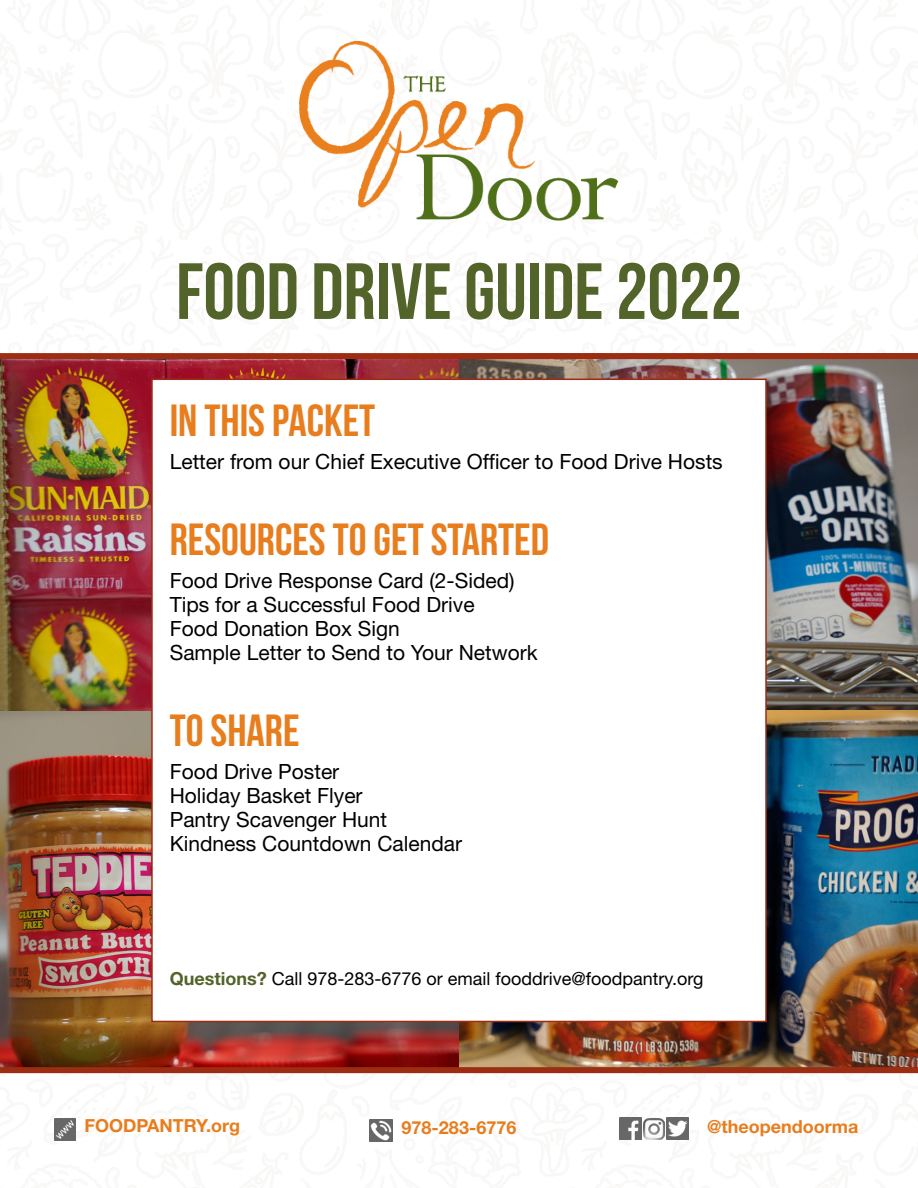
<style>
.page{position:relative;width:918px;height:1188px;background:#fff}
.page>*{position:absolute;margin:0;border:0;box-sizing:border-box;transform-origin:0 0}
.t1{font:700 79.5px "Bebas Neue";color:#526429}
.t2{font:700 45px "Bebas Neue";color:#e87d1e}
.t3{font:21px "Helvetica Neue LT Std";color:#000}
.t4{font:18px "Helvetica Neue LT Std";color:#000}
.t5{font:700 18px "Helvetica Neue LT Std";color:#e87d1e}
.s1{font-weight:700;color:#526429}
</style>
<div class="page">
<img style="left:0;top:711px;width:918px;height:356px">
<img style="left:0;top:359px;width:459px;height:352px">
<img style="left:459px;top:359px;width:459px;height:350px">
<img style="left:300px;top:41px;width:318px;height:179px">
<img style="left:370px;top:1119px;width:22px;height:23px">
<img style="left:54px;top:1118px;width:22px;height:22px">
<img style="left:643px;top:1119px;width:21px;height:21px">
<img style="left:619px;top:1118px;width:22px;height:22px">
<img style="left:666px;top:1118px;width:22px;height:22px">
<div style="left:0;top:353px;width:918px;height:6px;background:#9c2d13"></div>
<div style="left:151px;top:379px;width:616px;height:643px;background:#fff;border:2px solid #9c2d13"></div>
<div style="left:0;top:1067px;width:918px;height:6px;background:#9c2d13"></div>
<p class="t1" style="left:176px;top:248px;width:567px">FOOD DRIVE GUIDE 2022</p>
<p class="t2" style="left:170px;top:395px;width:207px">IN THIS PACKET</p>
<p class="t3" style="left:170px;top:449px;width:555px">Letter from our Chief Executive Officer to Food Drive Hosts</p>
<p class="t2" style="left:170px;top:515px;width:381px">RESOURCES TO GET STARTED</p>
<p class="t3" style="left:170px;top:568px;width:346px">Food Drive Response Card (2-Sided)</p>
<p class="t3" style="left:170px;top:592px;width:306px">Tips for a Successful Food Drive</p>
<p class="t3" style="left:170px;top:616px;width:232px">Food Donation Box Sign</p>
<p class="t3" style="left:170px;top:640px;width:369px">Sample Letter to Send to Your Network</p>
<p class="t2" style="left:170px;top:706px;width:131px">TO SHARE</p>
<p class="t3" style="left:170px;top:759px;width:171px">Food Drive Poster</p>
<p class="t3" style="left:170px;top:783px;width:194px">Holiday Basket Flyer</p>
<p class="t3" style="left:170px;top:807px;width:219px">Pantry Scavenger Hunt</p>
<p class="t3" style="left:170px;top:831px;width:294px">Kindness Countdown Calendar</p>
<p class="t4" style="left:170px;top:967px;width:535px"><span class="s1">Questions?</span> Call 978-283-6776 or email fooddrive@foodpantry.org</p>
<p class="t5" style="left:84px;top:1115px;width:157px">FOODPANTRY.org</p>
<p class="t5" style="left:402px;top:1117px;width:116px">978-283-6776</p>
<p class="t5" style="left:707px;top:1116px;width:153px">@theopendoorma</p>
</div>
